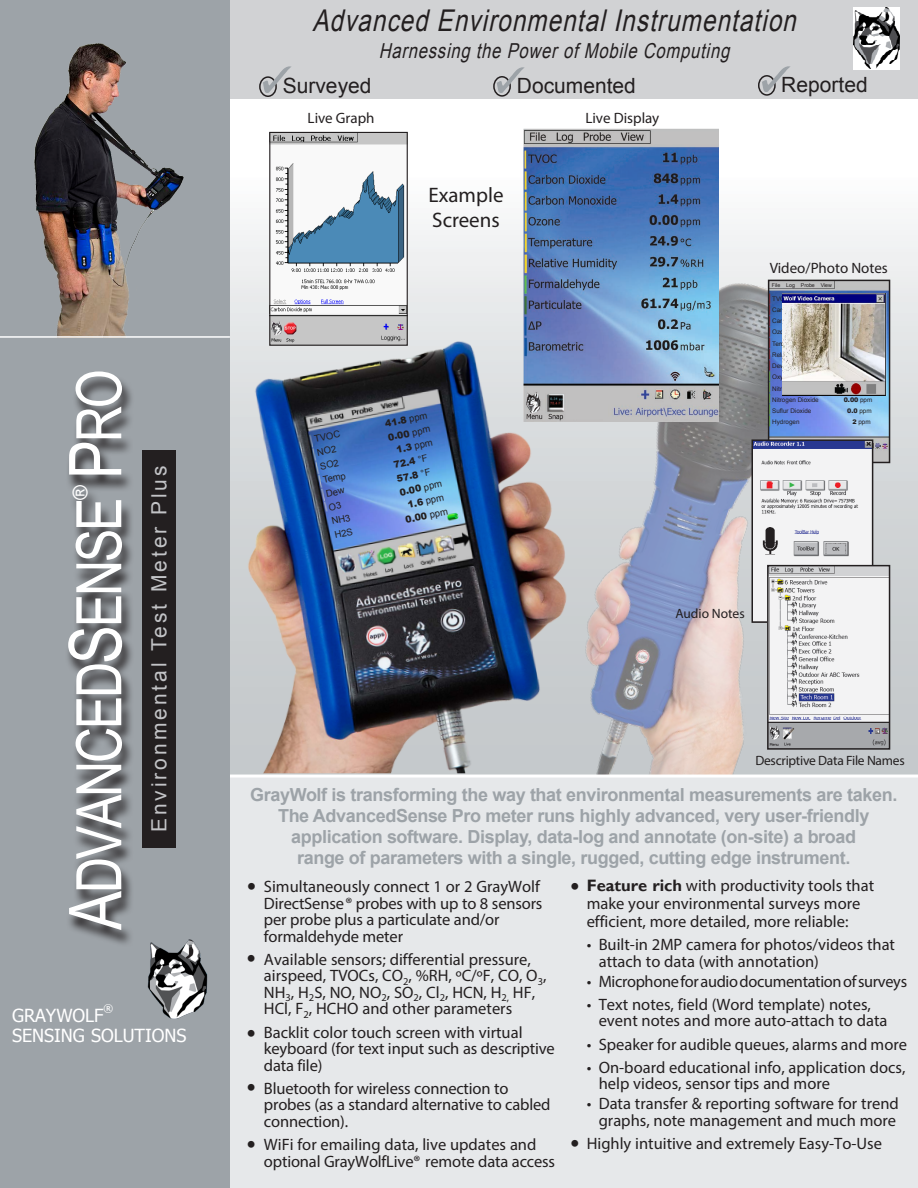
<style>
.page{position:relative;width:918px;height:1188px;background:#fff}
.page>*{position:absolute;margin:0;border:0;box-sizing:border-box;transform-origin:0 0}
.t1{font:62.7px "Arial";letter-spacing:-.045em;color:#fff;scale:.8 1}
.t2{font:italic 30px "Arial";color:#231f20;scale:.8 1}
.t3{font:27px "Arial";color:#231f20}
.t4{font:21px "Arial";color:#231f20}
.t5{font:21px "Arial";letter-spacing:.14em;color:#c2c3c6}
.t6{font:21px "Myriad Pro";color:#231f20}
.t7{font:italic 20.7px "Arial";color:#231f20;scale:.8 1}
.t8{font:20.25px "Arial";color:#fff}
.t9{font:700 18px/21px "Arial";letter-spacing:-.02em;color:#9da3a8;text-align:center}
.t10{font:18px "Tahoma";color:#fff}
.t11{font:16.5px/16.5px "Myriad Pro";color:#231f20}
.t12{font:16.5px "Myriad Pro";letter-spacing:-.02em;color:#231f20}
.t13{font:15px "Myriad Pro";color:#231f20}
.t14{font:13.5px "Myriad Pro";letter-spacing:-.02em;color:#231f20}
.t15{font:13.5px "Myriad Pro";color:#231f20}
.t16{font:10.5px "Tahoma";color:#fff}
.t17{font:900 9.45px "Arial";color:#231f20}
.t18{font:9.45px "Arial";color:#231f20}
.t19{font:6.3px "Arial";color:#231f20}
.t20{font:900 6.3px "Arial";color:#231f20}
.t21{font:5.25px "Arial";color:#231f20}
.s1{font-size:72.9px}
.s2{font-weight:400}
.s3{font-weight:900}
.s4{font-family:"Gill Sans";font-weight:700}
</style>
<div class="page">
<img style="left:283px;top:177px;width:635px;height:598px">
<div style="left:190px;top:0;width:728px;height:99px;background:#d1d2d4"></div>
<div style="left:259px;top:76px;width:18px;height:21px;border:2px solid #231f20;border-radius:50%"></div>
<img style="left:259px;top:66px;width:32px;height:27px">
<div style="left:493px;top:76px;width:18px;height:21px;border:2px solid #231f20;border-radius:50%"></div>
<div style="left:758px;top:75px;width:18px;height:21px;border:2px solid #231f20;border-radius:50%"></div>
<img style="left:493px;top:67px;width:32px;height:26px">
<img style="left:758px;top:66px;width:32px;height:26px">
<img style="left:771px;top:283px;width:116px;height:177px">
<div style="left:768px;top:280px;width:122px;height:183px;border:2px solid #231f20"></div>
<img style="left:853px;top:7px;width:47px;height:63px">
<div style="left:0;top:776px;width:918px;height:412px;background:#e6e8ea"></div>
<hr style="left:230px;top:775px;width:688px;height:3px;background:#fff">
<div style="left:0;top:0;width:230px;height:1188px;background:#9da3a8"></div>
<div style="left:142px;top:450px;width:34px;height:398px;background:#231f20"></div>
<svg style="left:68px;top:376px;width:64px;height:568px"></svg>
<img style="left:34px;top:43px;width:150px;height:293px">
<hr style="left:0;top:336px;width:230px;height:2px;background:#fefefe">
<img style="left:147px;top:939px;width:61px;height:80px">
<img style="left:524px;top:128px;width:194px;height:293px">
<img style="left:755px;top:442px;width:115px;height:178px">
<div style="left:752px;top:439px;width:121px;height:184px;border:2px solid #231f20"></div>
<img style="left:770px;top:568px;width:117px;height:179px">
<div style="left:767px;top:565px;width:123px;height:185px;border:2px solid #231f20"></div>
<img style="left:228px;top:314px;width:364px;height:459px">
<img style="left:782px;top:294px;width:104px;height:102px">
<img style="left:271px;top:134px;width:135px;height:210px">
<div style="left:269px;top:132px;width:139px;height:214px;border:1px solid #231f20"></div>
<svg style="left:317px;top:445px;width:22px;height:25px"></svg>
<svg style="left:326px;top:488px;width:27px;height:50px"></svg>
<p class="t1" style="left:58px;top:930px;width:702px;rotate:-90deg"><span class="s1">A</span>dvanced<span class="s1">S</span>ense <span class="s1">P</span>ro</p>
<p class="t8" style="left:67px;top:500px;width:16px;rotate:-90deg">®</p>
<p class="t5" style="left:145px;top:832px;width:368px;rotate:-90deg">Environmental Test Meter Plus</p>
<p class="t16" style="left:104px;top:1001px;width:11px">®</p>
<p class="t10" style="left:12px;top:1023px;width:176px">SENSING SOLUTIONS</p>
<p class="t10" style="left:12px;top:1004px;width:93px">GRAYWOLF</p>
<p class="t2" style="left:312px;top:1px;width:616px">Advanced EnvironmentalInstrumentation</p>
<p class="t7" style="left:379px;top:37px;width:447px">Harnessing the PowerofMobile Computing</p>
<p class="t4" style="left:283px;top:72px;width:90px">Surveyed</p>
<p class="t4" style="left:517px;top:72px;width:121px">Documented</p>
<p class="t4" style="left:781px;top:71px;width:88px">Reported</p>
<p class="t13" style="left:308px;top:108px;width:68px">Live Graph</p>
<p class="t13" style="left:585px;top:108px;width:76px">Live Display</p>
<p class="t6" style="left:428px;top:182px;width:77px">Example</p>
<p class="t6" style="left:432px;top:207px;width:69px">Screens</p>
<p class="t18" style="left:313px;top:433px;width:28px;rotate:-12deg">TVOC</p>
<p class="t18" style="left:322px;top:474px;width:25px;rotate:-12deg">Temp</p>
<p class="t17" style="left:384px;top:417px;width:45px;rotate:-12deg">41.8 <span class="s2">ppm</span></p>
<p class="t17" style="left:387px;top:431px;width:45px;rotate:-12deg">0.00 <span class="s2">ppm</span></p>
<p class="t17" style="left:395px;top:443px;width:38px;rotate:-12deg">1.3 <span class="s2">ppm</span></p>
<p class="t17" style="left:392px;top:458px;width:36px;rotate:-12deg">72.4 <span class="s2">°F</span></p>
<p class="t17" style="left:395px;top:472px;width:36px;rotate:-12deg">57.8 <span class="s2">°F</span></p>
<p class="t17" style="left:398px;top:486px;width:45px;rotate:-12deg">0.00 <span class="s2">ppm</span></p>
<p class="t17" style="left:406px;top:498px;width:38px;rotate:-12deg">1.6 <span class="s2">ppm</span></p>
<p class="t17" style="left:404px;top:513px;width:45px;rotate:-12deg">0.00 <span class="s2">ppm</span></p>
<p class="t13" style="left:770px;top:259px;width:120px">Video/Photo Notes</p>
<p class="t21" style="left:772px;top:282px;width:62px">File Log Probe View</p>
<p class="t19" style="left:772px;top:294px;width:19px">TVOC</p>
<p class="t19" style="left:772px;top:328px;width:20px">Ozone</p>
<p class="t19" style="left:772px;top:373px;width:23px">Oxygen</p>
<p class="t19" style="left:772px;top:395px;width:48px">Nitrogen Dioxide</p>
<p class="t20" style="left:844px;top:395px;width:30px">0.00 <span class="s2">ppm</span></p>
<p class="t19" style="left:772px;top:407px;width:41px">Suflur Dioxide</p>
<p class="t20" style="left:847px;top:406px;width:26px">0.0 <span class="s2">ppm</span></p>
<p class="t19" style="left:772px;top:418px;width:29px">Hydrogen</p>
<p class="t19" style="left:852px;top:418px;width:20px"><span class="s3">2</span> ppm</p>
<p class="t15" style="left:675px;top:605px;width:71px">Audio Notes</p>
<p class="t14" style="left:755px;top:752px;width:151px">Descriptive Data File Names</p>
<p class="t9" style="left:250px;top:784px;width:649px">GrayWolf is transforming the way that environmental measurements are taken.<br>The AdvancedSense Pro meter runs highly advanced, very user-friendly application software. Display, data-log and annotate (on-site) a broad<br>range of parameters with a single, rugged, cutting edge instrument.</p>
<p class="t11" style="left:264px;top:878px;width:280px">Simultaneously connect 1 or 2 GrayWolf DirectSense® probes with up to 8 sensors per probe plus a particulate and/or formaldehyde meter</p>
<p class="t11" style="left:264px;top:951px;width:284px">Available sensors; differential pressure, airspeed, TVOCs, CO<sub>2</sub>, %RH, ºC/ºF, CO, O<sub>3</sub>, NH<sub>3</sub>, H<sub>2</sub>S, NO, NO<sub>2</sub>, SO<sub>2</sub>, Cl<sub>2</sub>, HCN, H<sub>2,</sub> HF, HCl, F<sub>2</sub>, HCHO and other parameters</p>
<p class="t11" style="left:264px;top:1024px;width:292px">Backlit color touch screen with virtual keyboard (for text input such as descriptive data file)</p>
<p class="t11" style="left:264px;top:1080px;width:288px">Bluetooth for wireless connection to probes (as a standard alternative to cabled connection).</p>
<p class="t11" style="left:264px;top:1136px;width:293px">WiFi for emailing data, live updates and optional GrayWolfLive® remote data access</p>
<p class="t11" style="left:587px;top:876px;width:289px;line-height:18px"><span class="s4">Feature rich</span> with productivity tools that make your environmental surveys more efficient, more detailed, more reliable:</p>
<p class="t11" style="left:599px;top:936px;width:298px;text-indent:-12px">• Built-in 2MP camera for photos/videos that attach to data (with annotation)</p>
<p class="t12" style="left:587px;top:971px;width:322px">• Microphone for audio documentation of surveys</p>
<p class="t11" style="left:599px;top:996px;width:290px;text-indent:-12px">• Text notes, field (Word template) notes, event notes and more auto-attach to data</p>
<p class="t11" style="left:587px;top:1036px;width:322px">• Speaker for audible queues, alarms and more</p>
<p class="t11" style="left:599px;top:1059px;width:308px;text-indent:-12px">• On-board educational info, application docs, help videos, sensor tips and more</p>
<p class="t11" style="left:587px;top:1095px;width:314px;text-align:center">• Data transfer &amp; reporting software for trend graphs, note management and much more</p>
<p class="t11" style="left:587px;top:1135px;width:297px">Highly intuitive and extremely Easy-To-Use</p>
<p class="t3" style="left:247px;top:868px;width:11px">•</p>
<p class="t3" style="left:570px;top:869px;width:11px">•</p>
<p class="t3" style="left:247px;top:941px;width:11px">•</p>
<p class="t3" style="left:247px;top:1015px;width:11px">•</p>
<p class="t3" style="left:247px;top:1070px;width:11px">•</p>
<p class="t3" style="left:570px;top:1126px;width:11px">•</p>
<p class="t3" style="left:247px;top:1127px;width:11px">•</p>
</div>
